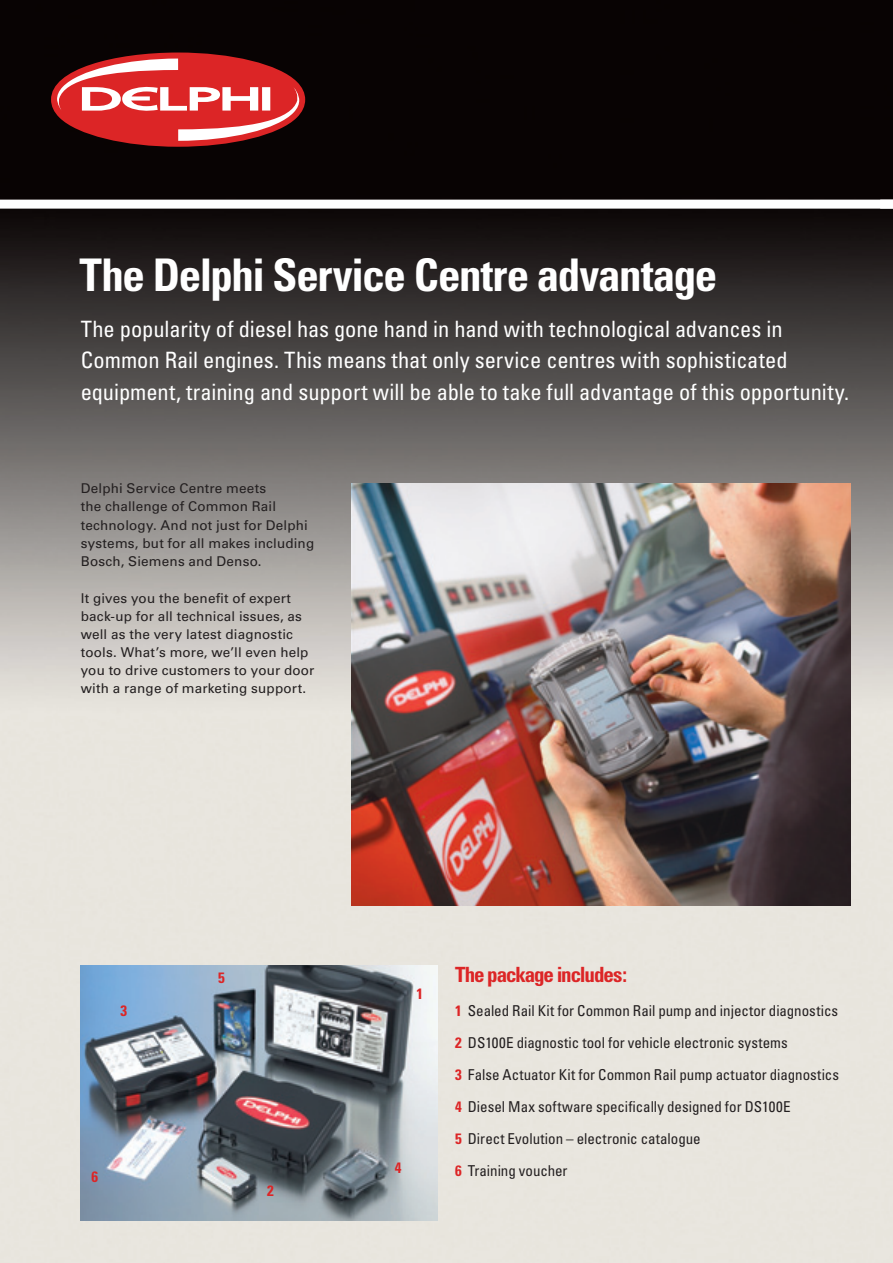
<style>
.page{position:relative;width:893px;height:1263px;background:#fff}
.page>*{position:absolute;margin:0;border:0;box-sizing:border-box;transform-origin:0 0}
.t1{font:700 condensed 45px "Univers";letter-spacing:-.03em;color:#fff}
.Intro{font:condensed 22.5px/31.5px "Univers";color:#fff}
.t2{font:700 condensed 21px "Univers";letter-spacing:-.05em;color:#dc2526}
.t3{font:condensed 15px "Univers";color:#231f20}
.t4{font:700 condensed 15px "Univers";color:#dc2526}
.Body_Copy{font:13.5px/18px "Univers";letter-spacing:.01em;color:#231f20}
.s1{font-weight:700;color:#dc2526}
</style>
<div class="page">
<img style="left:0;top:0;width:893px;height:1263px">
<svg style="left:51px;top:53px;width:254px;height:94px"></svg>
<div style="left:0;top:200px;width:893px;height:9px;background:#fff"></div>
<img style="left:81px;top:965px;width:357px;height:255px">
<img style="left:352px;top:484px;width:498px;height:422px">
<p class="t1" style="left:79px;top:247px;width:639px">The Delphi Service Centre advantage</p>
<p class="Intro" style="left:81px;top:313px;width:770px">The popularity of diesel has gone hand in hand with technological advances in<br>Common Rail engines. This means that only service centres with sophisticated equipment, training and support will be able to take full advantage of this opportunity.</p>
<p class="Body_Copy" style="left:81px;top:480px;width:235px">Delphi Service Centre meets<br>the challenge of Common Rail technology. And not just for Delphi systems, but for all makes including<br>Bosch, Siemens and Denso.</p>
<p class="Body_Copy" style="left:81px;top:589px;width:235px">It gives you the benefit of expert back-up for all technical issues, as well as the very latest diagnostic tools. What’s more, we’ll even help you to drive customers to your door with a range of marketing support.</p>
<p class="t4" style="left:120px;top:1001px;width:8px">3</p>
<p class="t4" style="left:91px;top:1168px;width:8px">6</p>
<p class="t4" style="left:218px;top:969px;width:8px">5</p>
<p class="t4" style="left:267px;top:1182px;width:8px">2</p>
<p class="t4" style="left:416px;top:984px;width:8px">1</p>
<p class="t4" style="left:395px;top:1159px;width:8px">4</p>
<p class="t2" style="left:455px;top:962px;width:174px">The package includes:</p>
<p class="t3" style="left:455px;top:1001px;width:385px"><span class="s1">1</span> Sealed Rail Kit for Common Rail pump and injector diagnostics</p>
<p class="t3" style="left:455px;top:1033px;width:334px"><span class="s1">2</span> DS100E diagnostic tool for vehicle electronic systems</p>
<p class="t3" style="left:455px;top:1065px;width:386px"><span class="s1">3</span> False Actuator Kit for Common Rail pump actuator diagnostics</p>
<p class="t3" style="left:455px;top:1097px;width:337px"><span class="s1">4</span> Diesel Max software specifically designed for DS100E</p>
<p class="t3" style="left:455px;top:1129px;width:247px"><span class="s1">5</span> Direct Evolution – electronic catalogue</p>
<p class="t3" style="left:455px;top:1161px;width:114px"><span class="s1">6</span> Training voucher</p>
</div>
